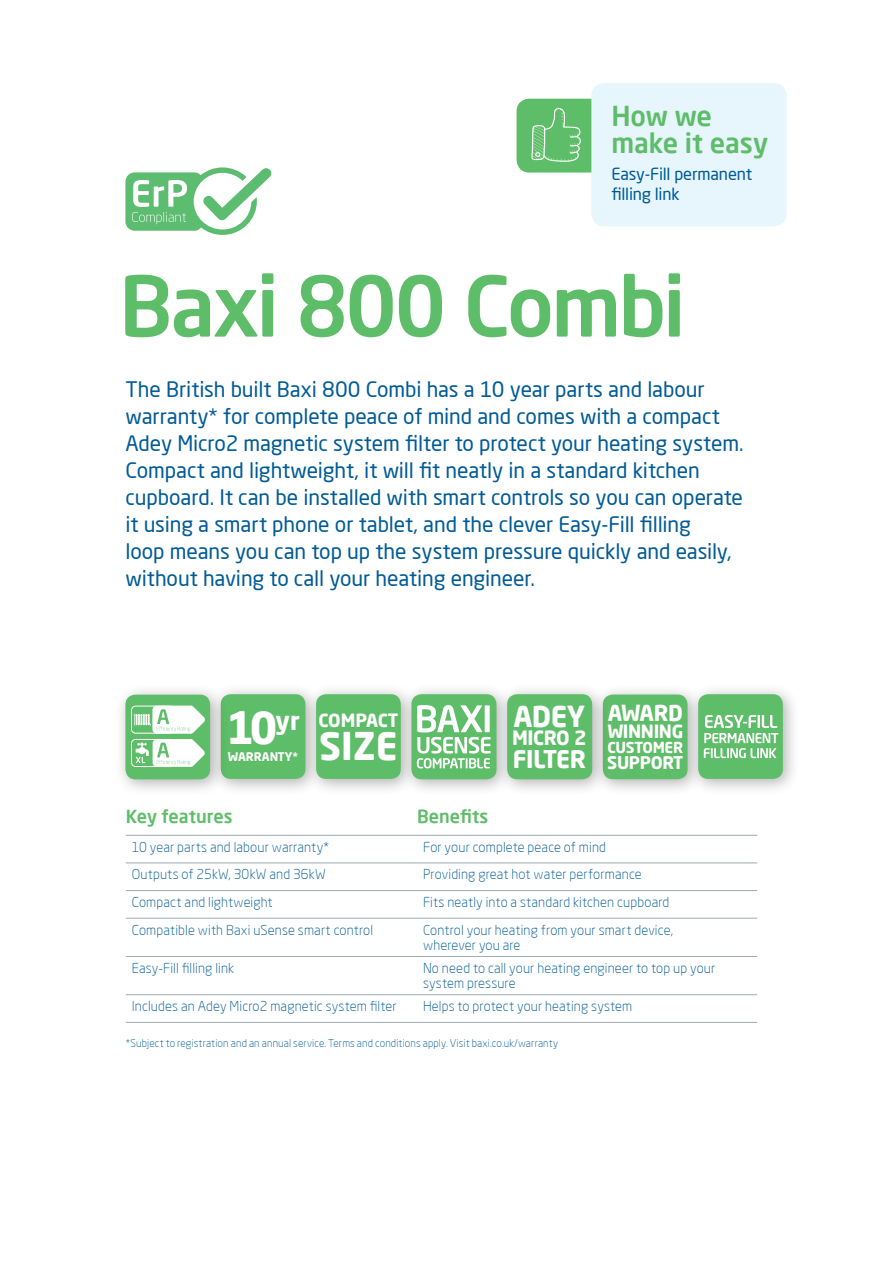
<style>
.page{position:relative;width:893px;height:1263px;background:#fff}
.page>*{position:absolute;margin:0;border:0;box-sizing:border-box;transform-origin:0 0}
.t1{font:500 82.5px "Neo Sans Pro";letter-spacing:-.035em;color:#5ebd68}
.t2{font:700 43.8px "Neo Sans Pro";color:#fff}
.t3{font:700 37.5px "Neo Sans Pro";color:#fff}
.t4{font:700 28.5px "Neo Sans Pro";color:#fff}
.t5{font:500 27px/27px "Neo Sans Pro";letter-spacing:-.005em;color:#5ebd68}
.t6{font:700 24px "Neo Sans Pro";letter-spacing:-.02em;color:#fff}
.t7{font:700 21.75px "Neo Sans Pro";letter-spacing:-.035em;color:#fff}
.t8{font:21px/27px "Neo Sans Pro";letter-spacing:-.005em;color:#005b97}
.t9{font:700 19.5px "Neo Sans Pro";letter-spacing:-.02em;color:#fff}
.t10{font:500 18px "Neo Sans Pro";color:#5ebd68}
.t11{font:700 18px "Neo Sans Pro";letter-spacing:-.02em;color:#fff}
.t12{font:700 17.25px "Neo Sans Pro";letter-spacing:-.02em;color:#fff}
.t13{font:16.5px/19.5px "Neo Sans Pro";letter-spacing:-.015em;color:#005b97}
.t14{font:700 15px "Neo Sans Pro";letter-spacing:-.02em;color:#fff}
.t15{font:300 13.5px/15px "Neo Sans Pro";letter-spacing:.01em;color:#005b97}
.t16{font:700 11.7px "Neo Sans Pro";color:#fff}
.t17{font:300 10.5px "Neo Sans Pro";letter-spacing:.01em;color:#005b97}
</style>
<div class="page">
<div style="left:517px;top:99px;width:259px;height:74px;background:#5ebd68;border-radius:13px"></div>
<div style="left:591px;top:83px;width:196px;height:143px;background:#e7f6fd;border-radius:13px"></div>
<svg style="left:531px;top:107px;width:50px;height:55px"></svg>
<svg style="left:126px;top:863px;width:631px;height:159px"></svg>
<hr style="left:126px;top:835px;width:291px;height:1px;background:#9faab2">
<hr style="left:417px;top:835px;width:340px;height:1px;background:#9faab2">
<hr style="left:126px;top:862px;width:291px;height:1px;background:#9faab2">
<hr style="left:417px;top:862px;width:340px;height:1px;background:#9faab2">
<hr style="left:126px;top:890px;width:291px;height:1px;background:#9faab2">
<hr style="left:417px;top:890px;width:340px;height:1px;background:#9faab2">
<hr style="left:126px;top:918px;width:291px;height:1px;background:#9faab2">
<hr style="left:417px;top:918px;width:340px;height:1px;background:#9faab2">
<hr style="left:126px;top:956px;width:291px;height:1px;background:#9faab2">
<hr style="left:417px;top:956px;width:340px;height:1px;background:#9faab2">
<hr style="left:126px;top:994px;width:291px;height:1px;background:#9faab2">
<hr style="left:417px;top:994px;width:340px;height:1px;background:#9faab2">
<hr style="left:126px;top:1022px;width:291px;height:1px;background:#9faab2">
<hr style="left:417px;top:1022px;width:340px;height:1px;background:#9faab2">
<div style="left:210px;top:683px;width:113px;height:113px;background:#231f20;opacity:.35"></div>
<div style="left:221px;top:694px;width:84px;height:85px;background:#5ebd68;border-radius:10px"></div>
<div style="left:305px;top:683px;width:113px;height:113px;background:#231f20;opacity:.35"></div>
<div style="left:316px;top:694px;width:85px;height:85px;background:#5ebd68;border-radius:10px"></div>
<div style="left:592px;top:683px;width:113px;height:113px;background:#231f20;opacity:.35"></div>
<div style="left:603px;top:694px;width:85px;height:85px;background:#5ebd68;border-radius:10px"></div>
<div style="left:114px;top:683px;width:113px;height:113px;background:#231f20;opacity:.35"></div>
<div style="left:125px;top:695px;width:85px;height:84px;background:#5ebd68;border-radius:10px"></div>
<svg style="left:131px;top:705px;width:74px;height:62px"></svg>
<svg style="left:125px;top:167px;width:147px;height:68px"></svg>
<div style="left:687px;top:683px;width:113px;height:113px;background:#231f20;opacity:.35"></div>
<div style="left:698px;top:694px;width:85px;height:85px;background:#5ebd68;border-radius:10px"></div>
<svg style="left:704px;top:715px;width:74px;height:43px"></svg>
<div style="left:400px;top:683px;width:113px;height:113px;background:#231f20;opacity:.35"></div>
<div style="left:411px;top:694px;width:85px;height:85px;background:#5ebd68;border-radius:10px"></div>
<svg style="left:417px;top:705px;width:74px;height:63px"></svg>
<div style="left:496px;top:683px;width:113px;height:113px;background:#231f20;opacity:.35"></div>
<div style="left:507px;top:694px;width:85px;height:85px;background:#5ebd68;border-radius:10px"></div>
<p class="t5" style="left:611px;top:102px;width:159px">How we make it easy</p>
<p class="t13" style="left:611px;top:164px;width:142px">Easy-Fill permanent filling link</p>
<h1 class="t1" style="left:119px;top:254px;width:568px">Baxi 800 Combi</h1>
<p class="t8" style="left:125px;top:375px;width:620px">The British built Baxi 800 Combi has a 10 year parts and labour warranty* for complete peace of mind and comes with a compact Adey Micro2 magnetic system filter to protect your heating system.<br>Compact and lightweight, it will fit neatly in a standard kitchen cupboard. It can be installed with smart controls so you can operate it using a smart phone or tablet, and the clever Easy-Fill filling<br>loop means you can top up the system pressure quickly and easily, without having to call your heating engineer.</p>
<h2 class="t2" style="left:226px;top:699px;width:75px">10<sup>yr</sup></h2>
<p class="t16" style="left:228px;top:749px;width:72px">WARRANTY*</p>
<p class="t11" style="left:318px;top:709px;width:82px">COMPACT</p>
<h3 class="t3" style="left:319px;top:722px;width:80px">SIZE</h3>
<h3 class="t4" style="left:513px;top:698px;width:73px">ADEY</h3>
<p class="t9" style="left:512px;top:726px;width:76px">MICRO 2</p>
<p class="t6" style="left:513px;top:744px;width:75px">FILTER</p>
<p class="t7" style="left:608px;top:699px;width:77px">AWARD</p>
<p class="t11" style="left:607px;top:719px;width:78px">WINNING</p>
<p class="t14" style="left:607px;top:737px;width:77px">CUSTOMER</p>
<p class="t12" style="left:607px;top:752px;width:78px">SUPPORT</p>
<p class="t10" style="left:126px;top:804px;width:108px">Key features</p>
<p class="t10" style="left:417px;top:804px;width:73px">Benefits</p>
<p class="t15" style="left:132px;top:839px;width:199px">10 year parts and labour warranty*</p>
<p class="t15" style="left:423px;top:839px;width:184px">For your complete peace of mind</p>
<p class="t15" style="left:132px;top:866px;width:195px">Outputs of 25kW, 30kW and 36kW</p>
<p class="t15" style="left:423px;top:866px;width:220px">Providing great hot water performance</p>
<p class="t15" style="left:132px;top:894px;width:143px">Compact and lightweight</p>
<p class="t15" style="left:423px;top:894px;width:248px">Fits neatly into a standard kitchen cupboard</p>
<p class="t15" style="left:132px;top:922px;width:243px">Compatible with Baxi uSense smart control</p>
<p class="t15" style="left:423px;top:922px;width:251px">Control your heating from your smart device, wherever you are</p>
<p class="t15" style="left:132px;top:960px;width:104px">Easy-Fill filling link</p>
<p class="t15" style="left:423px;top:960px;width:294px">No need to call your heating engineer to top up your system pressure</p>
<p class="t15" style="left:132px;top:998px;width:266px">Includes an Adey Micro2 magnetic system filter</p>
<p class="t15" style="left:423px;top:998px;width:211px">Helps to protect your heating system</p>
<p class="t17" style="left:126px;top:1037px;width:434px">*Subject to registration and an annual service. Terms and conditions apply. Visit baxi.co.uk/warranty</p>
</div>
